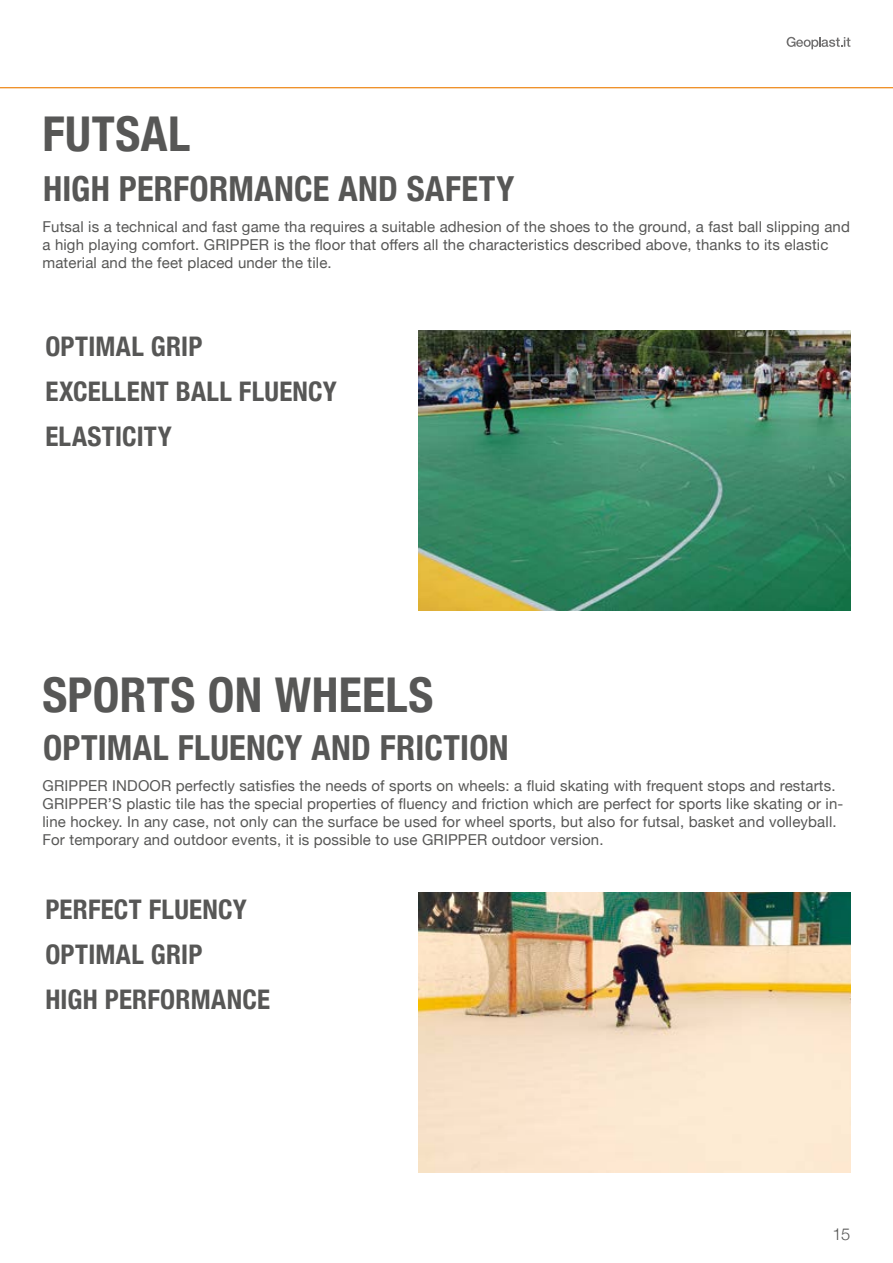
<style>
.page{position:relative;width:893px;height:1263px;background:#fff}
.page>*{position:absolute;margin:0;border:0;box-sizing:border-box;transform-origin:0 0}
.t1{font:700 condensed 48px "Helvetica Neue";letter-spacing:.01em;color:#575756}
.t2{font:700 condensed 34.5px "Helvetica Neue";letter-spacing:.01em;color:#575756}
.t3{font:700 condensed 27px/45px "Helvetica Neue";letter-spacing:.01em;color:#575756}
.t4{font:300 16.5px "Helvetica Neue";color:#575756}
.t5{font:15px/18px "Helvetica Neue";letter-spacing:.01em;color:#575756}
</style>
<div class="page">
<img style="left:419px;top:330px;width:431px;height:280px">
<img style="left:419px;top:893px;width:431px;height:280px">
<svg style="left:787px;top:37px;width:63px;height:12px"></svg>
<hr style="left:0;top:87px;width:893px;height:1px;background:#ec7c01">
<h1 class="t1" style="left:42px;top:94px;width:150px">FUTSAL</h1>
<h2 class="t2" style="left:43px;top:160px;width:473px">HIGH PERFORMANCE AND SAFETY</h2>
<p class="t5" style="left:42px;top:219px;width:809px">Futsal is a technical and fast game tha requires a suitable adhesion of the shoes to the ground, a fast ball slipping and a high playing comfort. GRIPPER is the floor that offers all the characteristics described above, thanks to its elastic material and the feet placed under the tile.</p>
<h3 class="t3" style="left:45px;top:322px;width:293px">OPTIMAL GRIP<br>EXCELLENT BALL FLUENCY<br>ELASTICITY</h3>
<h1 class="t1" style="left:42px;top:655px;width:392px">SPORTS ON WHEELS</h1>
<h2 class="t2" style="left:43px;top:719px;width:467px">OPTIMAL FLUENCY AND FRICTION</h2>
<p class="t5" style="left:42px;top:778px;width:802px">GRIPPER INDOOR perfectly satisfies the needs of sports on wheels: a fluid skating with frequent stops and restarts.<br>GRIPPER’S plastic tile has the special properties of fluency and friction which are perfect for sports like skating or in&shy;line hockey. In any case, not only can the surface be used for wheel sports, but also for futsal, basket and volleyball.<br>For temporary and outdoor events, it is possible to use GRIPPER outdoor version.</p>
<h3 class="t3" style="left:45px;top:885px;width:226px">PERFECT FLUENCY<br>OPTIMAL GRIP<br>HIGH PERFORMANCE</h3>
<p class="t4" style="left:833px;top:1220px;width:19px">15</p>
</div>
